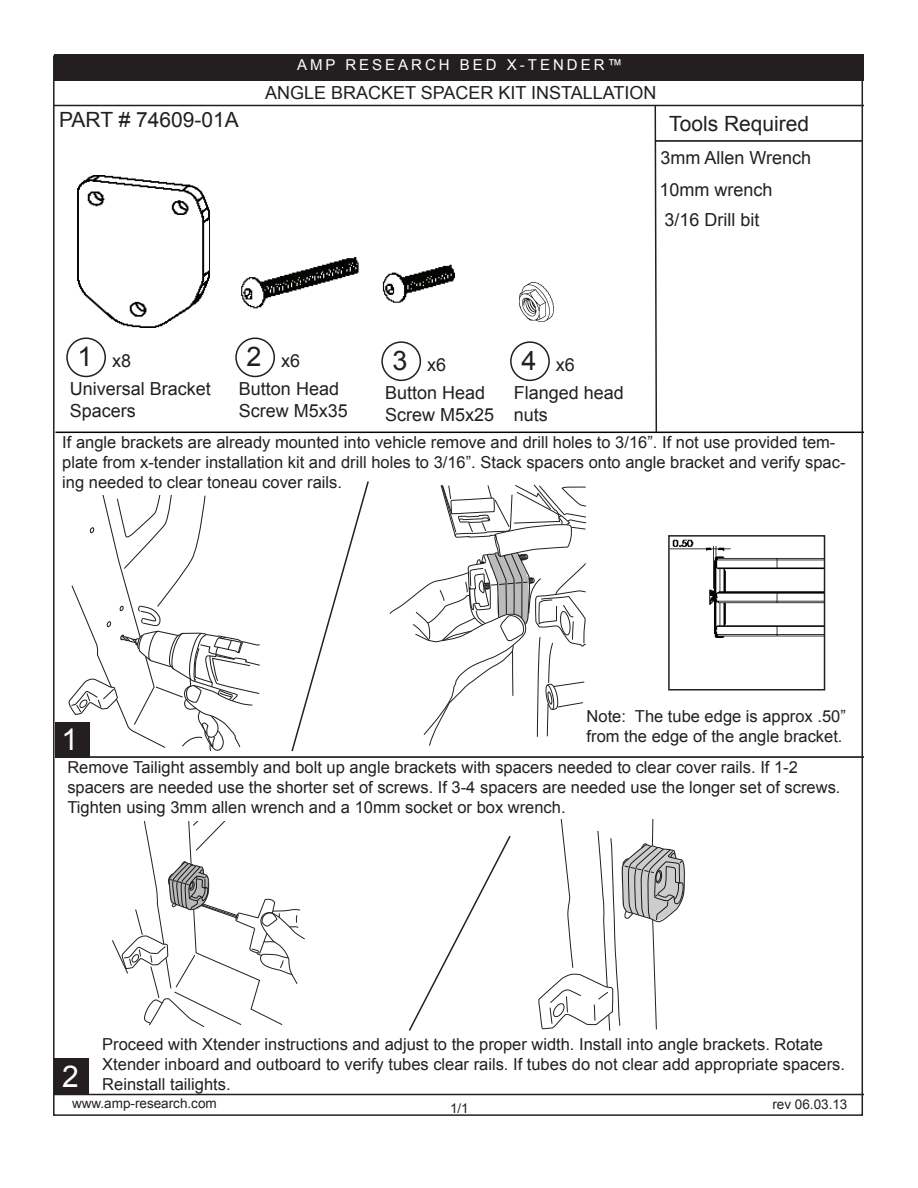
<style>
.page{position:relative;width:918px;height:1188px;background:#fff}
.page>*{position:absolute;margin:0;border:0;box-sizing:border-box;transform-origin:0 0}
.t1{font:30px "Arial";color:#fff}
.t2{font:21px "Arial";color:#231f20}
.t3{font:18px/21.6px "Arial";color:#231f20}
.t4{font:16.5px/19.8px "Arial";color:#231f20}
.t5{font:15px "Arial";letter-spacing:.2em;color:#fff}
.t6{font:13.5px "Arial";color:#231f20}
.s1{font-size:27px}
</style>
<div class="page">
<div style="left:54px;top:55px;width:809px;height:26px;background:#231f20"></div>
<hr style="left:56px;top:432px;width:808px;height:1px;background:#040503">
<hr style="left:56px;top:756px;width:808px;height:2px;background:#040503">
<div style="left:55px;top:1058px;width:34px;height:36px;background:#231f20"></div>
<div style="left:55px;top:722px;width:34px;height:36px;background:#231f20"></div>
<div style="left:235px;top:338px;width:40px;height:39px;border:2px solid #231f20;border-radius:50%"></div>
<div style="left:381px;top:341px;width:40px;height:40px;border:2px solid #231f20;border-radius:50%"></div>
<div style="left:510px;top:341px;width:40px;height:40px;border:2px solid #231f20;border-radius:50%"></div>
<img style="left:77px;top:176px;width:132px;height:151px">
<svg style="left:654px;top:106px;width:4px;height:328px"></svg>
<hr style="left:655px;top:140px;width:208px;height:2px;background:#040503">
<hr style="left:54px;top:1094px;width:810px;height:1px;background:#231f20">
<hr style="left:54px;top:105px;width:810px;height:1px;background:#231f20">
<div style="left:66px;top:338px;width:40px;height:39px;border:2px solid #231f20;border-radius:50%"></div>
<img style="left:241px;top:257px;width:213px;height:52px">
<img style="left:519px;top:282px;width:35px;height:39px">
<img style="left:671px;top:539px;width:151px;height:99px">
<div style="left:668px;top:535px;width:157px;height:156px;border:2px solid #231f20"></div>
<svg style="left:68px;top:495px;width:192px;height:255px"></svg>
<svg style="left:389px;top:484px;width:198px;height:262px"></svg>
<svg style="left:291px;top:481px;width:78px;height:271px"></svg>
<svg style="left:112px;top:821px;width:193px;height:206px"></svg>
<svg style="left:538px;top:819px;width:147px;height:212px"></svg>
<svg style="left:408px;top:835px;width:103px;height:196px"></svg>
<p class="t2" style="left:59px;top:106px;width:181px">PART # 74609-01A</p>
<p class="t5" style="left:297px;top:55px;width:327px">AMP RESEARCH BED X-TENDER™</p>
<p class="t3" style="left:265px;top:82px;width:80px">angle brac</p>
<p class="t3" style="left:381px;top:82px;width:53px">ket spacer</p>
<p class="t3" style="left:499px;top:82px;width:51px">kit insta</p>
<p class="t3" style="left:583px;top:82px;width:72px">llation</p>
<p class="t2" style="left:669px;top:110px;width:142px">Tools Required</p>
<p class="t3" style="left:659px;top:143px;width:153px;line-height:30.9px">3mm Allen Wrench<br>10mm wrench<br>3/16 Drill bit</p>
<p class="t3" style="left:78px;top:350px;width:55px"><span class="s1">1</span> x8</p>
<p class="t3" style="left:247px;top:350px;width:55px"><span class="s1">2</span> x6</p>
<p class="t3" style="left:393px;top:354px;width:55px"><span class="s1">3</span> x6</p>
<p class="t3" style="left:521px;top:354px;width:55px"><span class="s1">4</span> x6</p>
<p class="t3" style="left:70px;top:379px;width:143px">Universal Bracket<br>Spacers</p>
<p class="t3" style="left:239px;top:379px;width:111px">Button Head<br>Screw M5x35</p>
<p class="t3" style="left:385px;top:382px;width:111px">Button Head<br>Screw M5x25</p>
<p class="t3" style="left:514px;top:382px;width:112px">Flanged head nuts</p>
<p class="t4" style="left:62px;top:433px;width:785px">If angle brackets are already mounted into vehicle remove and drill holes to 3/16”. If not use provided tem&shy;plate from x-tender installation kit and drill holes to 3/16”. Stack spacers onto angle bracket and verify spac&shy;ing needed to clear toneau cover rails.</p>
<h1 class="t1" style="left:61px;top:720px;width:18px">1</h1>
<p class="t4" style="left:587px;top:706px;width:261px">Note: The tube edge is approx .50” from the edge of the angle bracket.</p>
<p class="t4" style="left:67px;top:757px;width:775px">Remove Tailight assembly and bolt up angle brackets with spacers needed to clear cover rails. If 1-2 spacers are needed use the shorter set of screws. If 3-4 spacers are needed use the longer set of screws.<br>Tighten using 3mm allen wrench and a 10mm socket or box wrench.</p>
<h1 class="t1" style="left:62px;top:1057px;width:18px">2</h1>
<p class="t4" style="left:102px;top:1034px;width:744px">Proceed with Xtender instructions and adjust to the proper width. I nstall into angle brackets. Rotate<br>Xtender inboard and outboard to verify tubes clear rails. If tubes do not clear add appropriate spacers.<br>Reinstall tailights.</p>
<p class="t6" style="left:72px;top:1094px;width:146px">www.amp-research.com</p>
<p class="t6" style="left:772px;top:1095px;width:77px">rev 06.03.13</p>
<p class="t6" style="left:458px;top:1100px;width:13px">/1</p>
</div>
